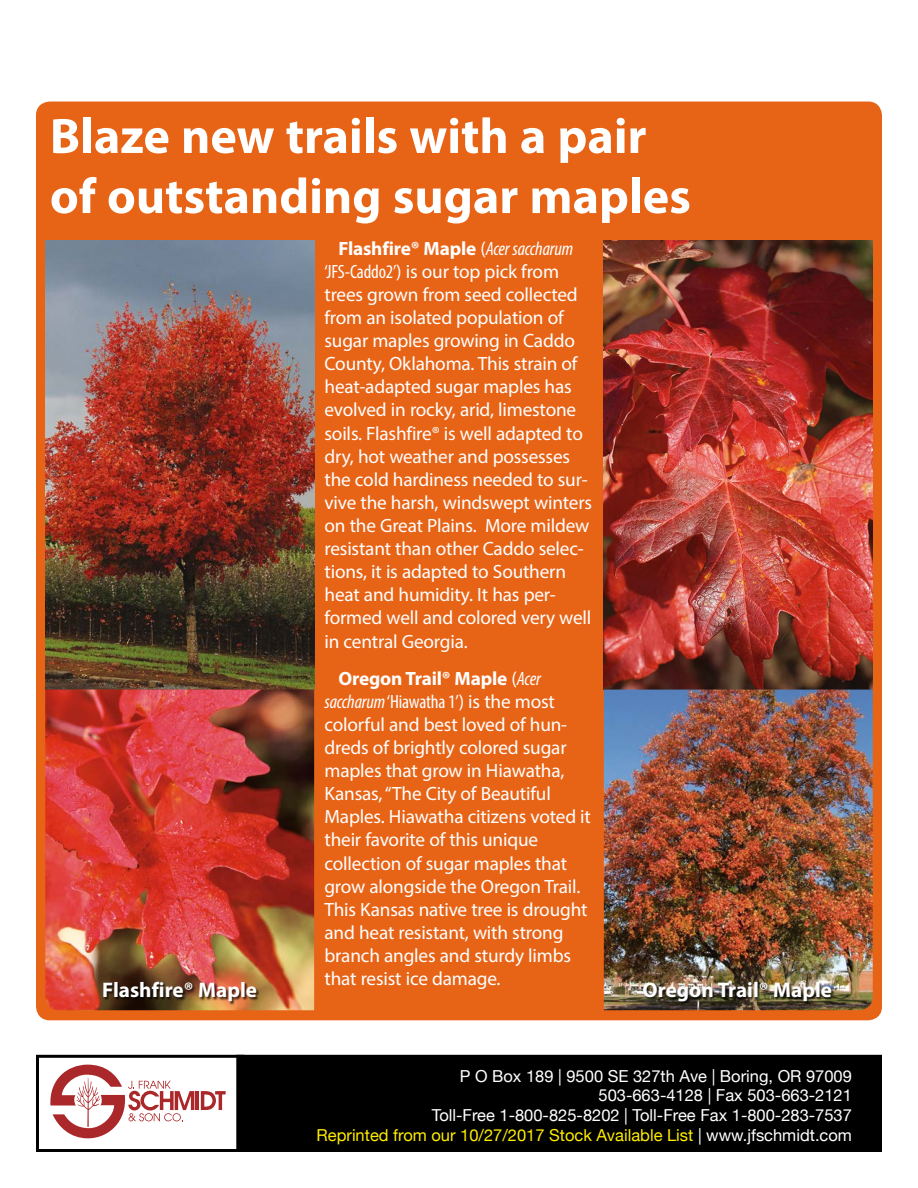
<style>
.page{position:relative;width:918px;height:1188px;background:#fff}
.page>*{position:absolute;margin:0;border:0;box-sizing:border-box;transform-origin:0 0}
.t1{font:700 50.1px/60.2px "Myriad Pro";color:#fff}
.t2{font:700 21.15px "Myriad Pro";color:#fff}
.t3{font:19.2px/23.1px "Myriad Pro";letter-spacing:-.01em;color:#fff}
.t4{font:16.5px/19.8px "Helvetica Neue";color:#fff;text-align:right}
.s1{font-weight:700}
.s2{font-style:italic;font-stretch:condensed}
.s3{font-stretch:condensed}
.s4{color:#ffee01}
</style>
<div class="page">
<svg style="left:50px;top:1065px;width:144px;height:73px"></svg>
<hr style="left:196px;top:1091px;width:3px;height:19px;background:#ab282a">
<svg style="left:201px;top:1091px;width:25px;height:19px"></svg>
<div style="left:36px;top:1055px;width:208px;height:97px;border:3px solid #000"></div>
<div style="left:238px;top:1056px;width:642px;height:94px;background:#000"></div>
<div style="left:236px;top:1055px;width:646px;height:97px;border:3px solid #000"></div>
<div style="left:36px;top:102px;width:846px;height:918px;background:#e76417;border-radius:14px"></div>
<img style="left:45px;top:240px;width:269px;height:770px">
<img style="left:604px;top:240px;width:269px;height:770px">
<div style="left:104px;top:982px;width:156px;height:23px;background:#000;opacity:.75"></div>
<div style="left:643px;top:982px;width:192px;height:23px;background:#000;opacity:.75"></div>
<h1 class="t1" style="left:50px;top:104px;width:643px">Blaze new trails with a pair of outstanding sugar maples</h1>
<p class="t3" style="left:325px;top:236px;width:269px;text-indent:14px"><span class="s1">Flashfire® Maple</span> (<span class="s2">Acer saccharum </span><span class="s3">‘JFS-Caddo2’</span>) is our top pick from trees grown from seed collected from an isolated population of sugar maples growing in Caddo<br>County, Oklahoma. This strain of heat-adapted sugar maples has evolved in rocky, arid, limestone soils. Flashfire® is well adapted to dry, hot weather and possesses the cold hardiness needed to sur&shy;vive the harsh, windswept winters on the Great Plains. More mildew resistant than other Caddo selec&shy;tions, it is adapted to Southern heat and humidity. It has per&shy;formed well and colored very well in central Georgia.</p>
<p class="t3" style="left:325px;top:666px;width:268px;text-indent:14px"><span class="s1">Oregon Trail® Maple</span> (<span class="s2">Acer saccharum</span> <span class="s3">‘Hiawatha 1’</span>) is the most colorful and best loved of hun&shy;dreds of brightly colored sugar maples that grow in Hiawatha,<br>Kansas, “The City of Beautiful<br>Maples. Hiawatha citizens voted it their favorite of this unique collection of sugar maples that grow alongside the Oregon Trail.<br>This Kansas native tree is drought and heat resistant, with strong branch angles and sturdy limbs that resist ice damage.</p>
<p class="t2" style="left:102px;top:976px;width:156px">Flashfire® Maple</p>
<p class="t2" style="left:643px;top:976px;width:191px">Oregon Trail® Maple</p>
<p class="t4" style="left:317px;top:1067px;width:537px">P O Box 189 | 9500 SE 327th Ave | Boring, OR 97009<br>503-663-4128 | Fax 503-663-2121<br>Toll-Free 1-800-825-8202 | Toll-Free Fax 1-800-283-7537<br><span class="s4">Reprinted from our 10/27/2017 Stock Available List</span> | www.jfschmidt.com</p>
</div>
